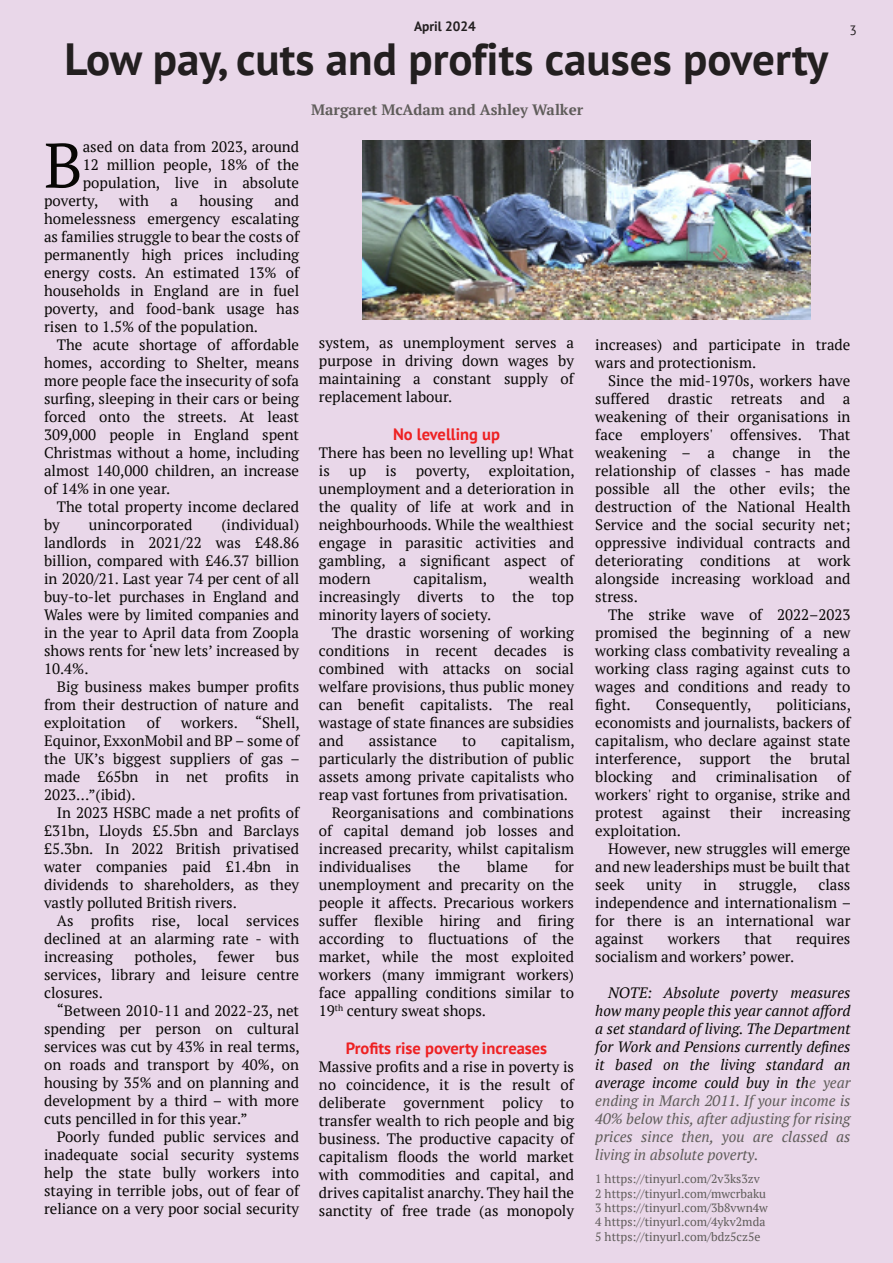
<style>
.page{position:relative;width:893px;height:1263px;background:#e9d7e9}
.page>*{position:absolute;margin:0;border:0;box-sizing:border-box;transform-origin:0 0}
.t1{font:62.85px "PT Serif";color:#080705}
.t2{font:700 45px "PT Sans";color:#231f20}
.t3{font:700 16.5px "PT Sans";color:#ee2123}
.t4{font:15px/18px "PT Serif";color:#080705;text-align:justify}
.t5{font:italic 15px/18px "PT Serif";color:#080705;text-align:justify}
.t6{font:700 15px "PT Serif";color:#5f5c5a}
.t7{font:700 13.5px "PT Sans";color:#231f20}
.t8{font:13.5px "PT Sans";color:#231f20}
.t9{font:12px/14.4px "PT Serif";color:#5f5c5a}
.s1{color:#5f5c5a}
</style>
<div class="page">
<img style="left:362px;top:140px;width:448px;height:179px">
<p class="t7" style="left:414px;top:21px;width:63px">April 2024</p>
<p class="t8" style="left:849px;top:24px;width:9px">3</p>
<h2 class="t2" style="left:65px;top:42px;width:765px">Low pay, cuts and profits causes poverty</h2>
<p class="t6" style="left:311px;top:103px;width:273px">Margaret McAdam and Ashley Walker</p>
<h1 class="t1" style="left:44px;top:139px;width:40px">B</h1>
<p class="t4" style="left:83px;top:139px;width:218px">ased on data from 2023, around</p>
<p class="t4" style="left:83px;top:157px;width:218px">12 million people, 18% of the</p>
<p class="t4" style="left:83px;top:175px;width:218px">population, live in absolute</p>
<p class="t4" style="left:44px;top:193px;width:56px">poverty,</p>
<p class="t4" style="left:119px;top:193px;width:31px">with</p>
<p class="t4" style="left:170px;top:193px;width:9px">a</p>
<p class="t4" style="left:199px;top:193px;width:55px">housing</p>
<p class="t4" style="left:44px;top:193px;width:257px;text-indent:230px">and homelessness emergency escalating as families struggle to bear the costs of permanently high prices including energy costs. An estimated 13% of households in England are in fuel poverty, and food-bank usage has risen to 1.5% of the population.</p>
<p class="t4" style="left:44px;top:337px;width:257px;text-indent:13px">The acute shortage of affordable homes, according to Shelter, means more people face the insecurity of sofa surfing, sleeping in their cars or being forced onto the streets. At least 309,000 people in England spent Christmas without a home, including almost 140,000 children, an increase of 14% in one year.</p>
<p class="t4" style="left:44px;top:499px;width:257px;text-indent:13px">The total property income declared by</p>
<p class="t4" style="left:319px;top:335px;width:257px">system, as unemployment serves a purpose in driving down wages by maintaining a constant supply of replacement labour.</p>
<p class="t3" style="left:393px;top:427px;width:108px">No levelling up</p>
<p class="t4" style="left:319px;top:445px;width:257px">There has been no levelling up! What is</p>
<p class="t4" style="left:595px;top:337px;width:257px">increases) and participate in trade wars and protectionism.</p>
<p class="t4" style="left:595px;top:373px;width:257px;text-indent:13px">Since the mid-1970s, workers have suffered drastic retreats and a weakening of their organisations in face employers' offensives. That weakening – a change in the relationship of classes - has made possible all the other evils; the destruction of the National Health Service and the social security net; oppressive individual contracts and deteriorating conditions at work alongside increasing workload and stress.</p>
<p class="t4" style="left:595px;top:607px;width:257px;text-indent:13px">The strike wave of 2022–2023 promised the beginning of a new working class combativity revealing a working class raging against cuts to wages and conditions and ready to fight.</p>
<p class="t4" style="left:319px;top:463px;width:257px;text-indent:97px">poverty, exploitation, unemployment and a deterioration in the quality of life at work and in neighbourhoods. While the wealthiest engage in parasitic activities and gambling, a significant aspect of modern</p>
<p class="t4" style="left:349px;top:463px;width:19px">up</p>
<p class="t4" style="left:385px;top:463px;width:13px">is</p>
<p class="t4" style="left:44px;top:517px;width:257px;text-indent:177px">(individual) landlords in 2021/22 was £48.86 billion, compared with £46.37 billion in 2020/21. Last year 74 per cent of all buy-to-let purchases in England and Wales were by limited companies and in the year to April data from Zoopla shows rents for ‘new lets’ increased by 10.4%.</p>
<p class="t4" style="left:44px;top:679px;width:257px;text-indent:13px">Big business makes bumper profits from their destruction of nature and exploitation</p>
<p class="t4" style="left:89px;top:517px;width:105px">unincorporated</p>
<p class="t4" style="left:319px;top:571px;width:257px;text-indent:210px">wealth increasingly diverts to the top minority layers of society.</p>
<p class="t4" style="left:319px;top:625px;width:257px;text-indent:13px">The drastic worsening of working conditions in recent decades is combined with attacks on social welfare provisions, thus public money can benefit capitalists. The real wastage of state finances are subsidies and</p>
<p class="t4" style="left:413px;top:571px;width:75px">capitalism,</p>
<p class="t4" style="left:595px;top:697px;width:257px;text-indent:181px">politicians, economists and journalists, backers of capitalism, who declare against state interference, support the brutal blocking</p>
<p class="t4" style="left:656px;top:697px;width:97px">Consequently,</p>
<p class="t4" style="left:44px;top:715px;width:257px;text-indent:137px">workers. “Shell, Equinor, ExxonMobil and BP – some of the UK’s biggest suppliers of gas – made £65bn in net profits in 2023…”(ibid).</p>
<p class="t4" style="left:44px;top:805px;width:257px;text-indent:13px">In 2023 HSBC made a net profits of £31bn, Lloyds £5.5bn and Barclays £5.3bn. In 2022 British privatised water companies paid £1.4bn in dividends to shareholders, as they vastly polluted British rivers.</p>
<p class="t4" style="left:44px;top:913px;width:257px;text-indent:13px">As profits rise, local services declined at an alarming rate - with increasing</p>
<p class="t4" style="left:147px;top:715px;width:15px">of</p>
<p class="t4" style="left:369px;top:733px;width:70px">assistance</p>
<p class="t4" style="left:462px;top:733px;width:15px">to</p>
<p class="t4" style="left:501px;top:733px;width:75px">capitalism,</p>
<p class="t4" style="left:319px;top:751px;width:257px">particularly the distribution of public</p>
<p class="t4" style="left:319px;top:769px;width:257px">assets among private capitalists who</p>
<p class="t4" style="left:319px;top:787px;width:251px">reap vast fortunes from privatisation.</p>
<p class="t4" style="left:332px;top:805px;width:244px">Reorganisations and combinations</p>
<p class="t4" style="left:319px;top:823px;width:257px">of capital demand job losses and</p>
<p class="t4" style="left:319px;top:841px;width:257px">increased precarity, whilst capitalism</p>
<p class="t4" style="left:319px;top:859px;width:94px">individualises</p>
<p class="t4" style="left:438px;top:859px;width:23px">the</p>
<p class="t4" style="left:487px;top:859px;width:42px">blame</p>
<p class="t4" style="left:595px;top:769px;width:257px;text-indent:242px">of workers' right to organise, strike and protest</p>
<p class="t4" style="left:672px;top:769px;width:26px">and</p>
<p class="t4" style="left:716px;top:769px;width:103px">criminalisation</p>
<p class="t4" style="left:662px;top:805px;width:50px">against</p>
<p class="t4" style="left:730px;top:805px;width:34px">their</p>
<p class="t4" style="left:781px;top:805px;width:71px">increasing</p>
<p class="t4" style="left:595px;top:823px;width:87px">exploitation.</p>
<p class="t4" style="left:608px;top:841px;width:244px">However, new struggles will emerge</p>
<p class="t4" style="left:595px;top:859px;width:257px">and new leaderships must be built that</p>
<p class="t4" style="left:595px;top:877px;width:31px">seek</p>
<p class="t4" style="left:646px;top:877px;width:37px">unity</p>
<p class="t4" style="left:703px;top:877px;width:15px">in</p>
<p class="t4" style="left:739px;top:877px;width:60px">struggle,</p>
<p class="t4" style="left:319px;top:859px;width:257px;text-indent:236px">for unemployment and precarity on the people it affects. Precarious workers suffer flexible hiring and firing according to fluctuations of the market, while the most exploited workers (many immigrant workers) face appalling conditions similar to 19<sup>th</sup> century sweat shops.</p>
<p class="t3" style="left:346px;top:1041px;width:203px">Profits rise poverty increases</p>
<p class="t4" style="left:319px;top:1058px;width:257px">Massive profits and a rise in poverty is no coincidence, it is the result of deliberate government policy to transfer wealth to rich people and big business. The productive capacity of capitalism floods the world market with commodities and capital, and drives capitalist anarchy. They hail the sanctity of free trade (as monopoly</p>
<p class="t4" style="left:595px;top:877px;width:257px;text-indent:223px">class independence and internationalism – for there is an international war against</p>
<p class="t4" style="left:668px;top:931px;width:54px">workers</p>
<p class="t4" style="left:744px;top:931px;width:29px">that</p>
<p class="t4" style="left:796px;top:931px;width:56px">requires</p>
<p class="t4" style="left:595px;top:949px;width:200px">socialism and workers’ power.</p>
<p class="t5" style="left:595px;top:985px;width:257px;text-indent:13px">NOTE: Absolute poverty measures how many people this year cannot afford a set standard of living. The Department for Work and Pensions currently defines it based on the living standard an average income could buy in th<span class="s1">e year ending in March 2011. If your income is 40% below this, after adjusting for rising prices since then, you are classed as living in absolute poverty.</span></p>
<p class="t9" style="left:595px;top:1173px;width:174px">1 https://tinyurl.com/2v3ks3zv 2 https://tinyurl.com/mwcrbaku 3 https://tinyurl.com/3b8vwn4w 4 https://tinyurl.com/4ykv2mda 5 https://tinyurl.com/bdz5cz5e</p>
<p class="t4" style="left:44px;top:949px;width:257px;text-indent:232px">bus services, library and leisure centre closures.</p>
<p class="t4" style="left:44px;top:1003px;width:257px;text-indent:13px">“Between 2010-11 and 2022-23, net spending per person on cultural services was cut by 43% in real terms, on roads and transport by 40%, on housing by 35% and on planning and development by a third – with more cuts pencilled in for this year.”</p>
<p class="t4" style="left:44px;top:1129px;width:257px;text-indent:13px">Poorly funded public services and inadequate social security systems help the state bully workers into staying in terrible jobs, out of fear of reliance on a very poor social security</p>
<p class="t4" style="left:135px;top:949px;width:64px">potholes,</p>
<p class="t4" style="left:218px;top:949px;width:38px">fewer</p>
</div>
